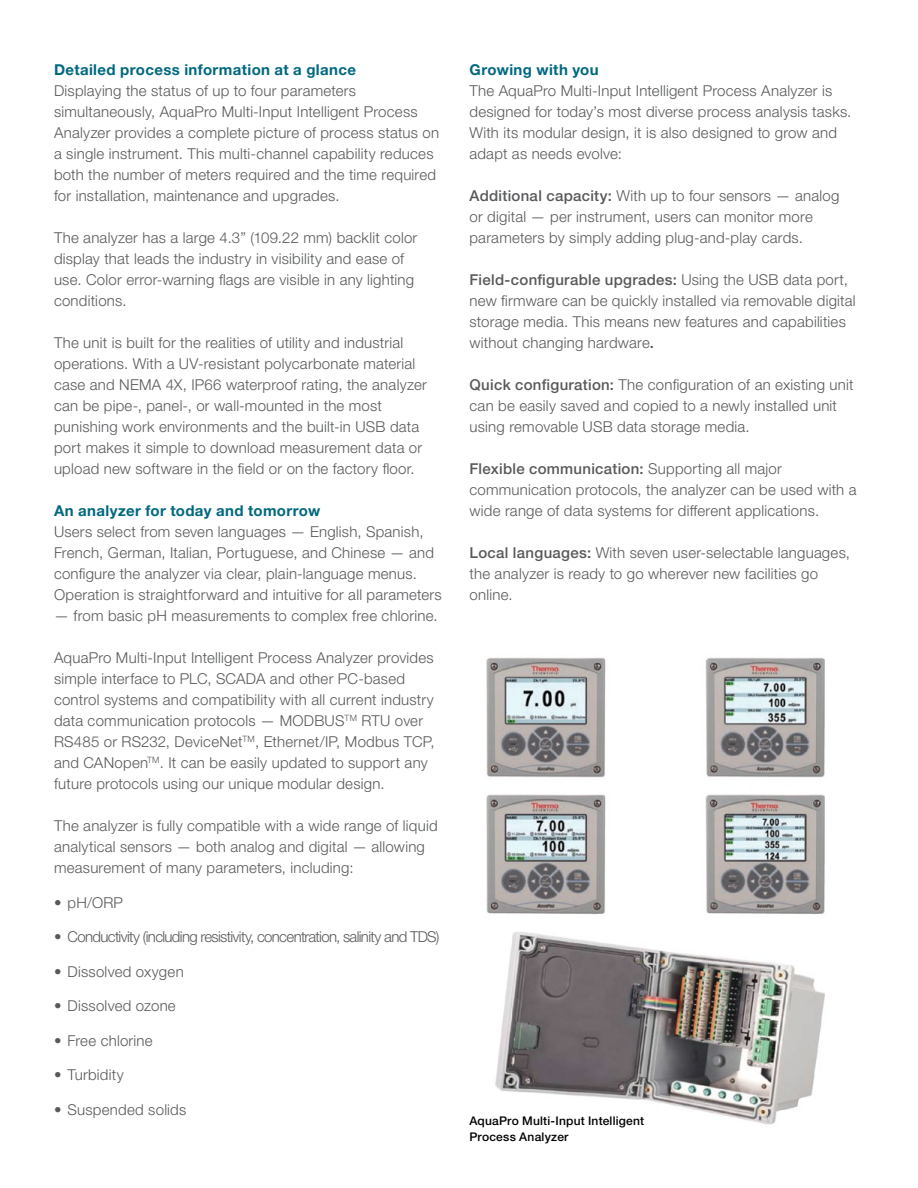
<style>
.page{position:relative;width:918px;height:1188px;background:#fff}
.page>*{position:absolute;margin:0;border:0;box-sizing:border-box;transform-origin:0 0}
.Body_Copy{font:300 15px/21px "Helvetica Neue LTW1 G";letter-spacing:.015em;color:#58595b}
.Content_Subhead{font:300 15px/21px "Helvetica Neue LTW1 G";letter-spacing:.015em;color:#58595b}
.Content_Header{font:700 15px "Helvetica Neue LTW1 G";letter-spacing:.025em;color:#006880}
.Body_Copy-2{font:300 15px "Helvetica Neue LTW1 G";letter-spacing:-.045em;color:#58595b}
.Figure_Caption{font:500 12px/15.8px "Helvetica Neue LTW1 G";letter-spacing:.015em;color:#000}
.s1{font-weight:500}
</style>
<div class="page">
<img style="left:486px;top:657px;width:339px;height:468px">
<p class="Content_Header" style="left:54px;top:60px;width:303px">Detailed process information at a glance</p>
<p class="Body_Copy" style="left:54px;top:80px;width:387px">Displaying the status of up to four parameters simultaneously, AquaPro Multi-Input Intelligent Process Analyzer provides a complete picture of process status on a single instrument. This multi-channel capability reduces both the number of meters required and the time required for installation, maintenance and upgrades.</p>
<p class="Body_Copy" style="left:54px;top:227px;width:365px">The analyzer has a large 4.3” (109.22 mm) backlit color display that leads the industry in visibility and ease of use. Color error-warning flags are visible in any lighting conditions.</p>
<p class="Body_Copy" style="left:54px;top:332px;width:374px">The unit is built for the realities of utility and industrial operations. With a UV-resistant polycarbonate material case and NEMA 4X, IP66 waterproof rating, the analyzer can be pipe-, panel-, or wall-mounted in the most punishing work environments and the built-in USB data port makes it simple to download measurement data or upload new software in the field or on the factory floor.</p>
<p class="Content_Header" style="left:54px;top:501px;width:268px">An analyzer for today and tomorrow</p>
<p class="Body_Copy" style="left:54px;top:521px;width:389px">Users select from seven languages — English, Spanish, French, German, Italian, Portuguese, and Chinese — and configure the analyzer via clear, plain-language menus.<br>Operation is straightforward and intuitive for all parameters</p>
<p class="Body_Copy" style="left:54px;top:605px;width:385px">— from basic pH measurements to complex free chlorine.</p>
<p class="Body_Copy" style="left:54px;top:647px;width:382px">AquaPro Multi-Input Intelligent Process Analyzer provides simple interface to PLC, SCADA and other PC-based control systems and compatibility with all current industry data communication protocols — MODBUS<sup>TM</sup> RTU over RS485 or RS232, DeviceNet<sup>TM</sup>, Ethernet/IP, Modbus TCP, and CANopen<sup>TM</sup>. It can be easily updated to support any future protocols using our unique modular design.</p>
<p class="Body_Copy" style="left:54px;top:815px;width:385px">The analyzer is fully compatible with a wide range of liquid analytical sensors — both analog and digital — allowing measurement of many parameters, including:</p>
<p class="Body_Copy" style="left:54px;top:892px;width:71px">• pH/ORP</p>
<p class="Body_Copy-2" style="left:54px;top:927px;width:387px">• Conductivity (including resistivity, concentration, salinity and TDS)</p>
<p class="Body_Copy" style="left:54px;top:961px;width:131px">• Dissolved oxygen</p>
<p class="Body_Copy" style="left:54px;top:995px;width:123px">• Dissolved ozone</p>
<p class="Body_Copy" style="left:54px;top:1030px;width:100px">• Free chlorine</p>
<p class="Body_Copy" style="left:54px;top:1064px;width:71px">• Turbidity</p>
<p class="Body_Copy" style="left:54px;top:1099px;width:134px">• Suspended solids</p>
<p class="Content_Header" style="left:470px;top:60px;width:131px">Growing with you</p>
<p class="Body_Copy" style="left:470px;top:80px;width:383px">The AquaPro Multi-Input Intelligent Process Analyzer is designed for today’s most diverse process analysis tasks.<br>With its modular design, it is also designed to grow and adapt as needs evolve:</p>
<p class="Content_Subhead" style="left:470px;top:185px;width:371px"><span class="s1">Additional capacity:</span> With up to four sensors — analog or digital — per instrument, users can monitor more parameters by simply adding plug-and-play cards.</p>
<p class="Content_Subhead" style="left:470px;top:269px;width:388px"><span class="s1">Field-configurable upgrades:</span> Using the USB data port, new firmware can be quickly installed via removable digital storage media. This means new features and capabilities without changing hardware<span class="s1">.</span></p>
<p class="Content_Subhead" style="left:470px;top:374px;width:386px"><span class="s1">Quick configuration:</span> The configuration of an existing unit can be easily saved and copied to a newly installed unit using removable USB data storage media.</p>
<p class="Body_Copy" style="left:470px;top:458px;width:389px"><span class="s1">Flexible communication:</span> Supporting all major communication protocols, the analyzer can be used with a wide range of data systems for different applications.</p>
<p class="Body_Copy" style="left:470px;top:542px;width:382px"><span class="s1">Local languages:</span> With seven user-selectable languages, the analyzer is ready to go wherever new facilities go online.</p>
<p class="Figure_Caption" style="left:470px;top:1113px;width:176px">AquaPro Multi-Input Intelligent<br>Process Analyzer</p>
</div>
